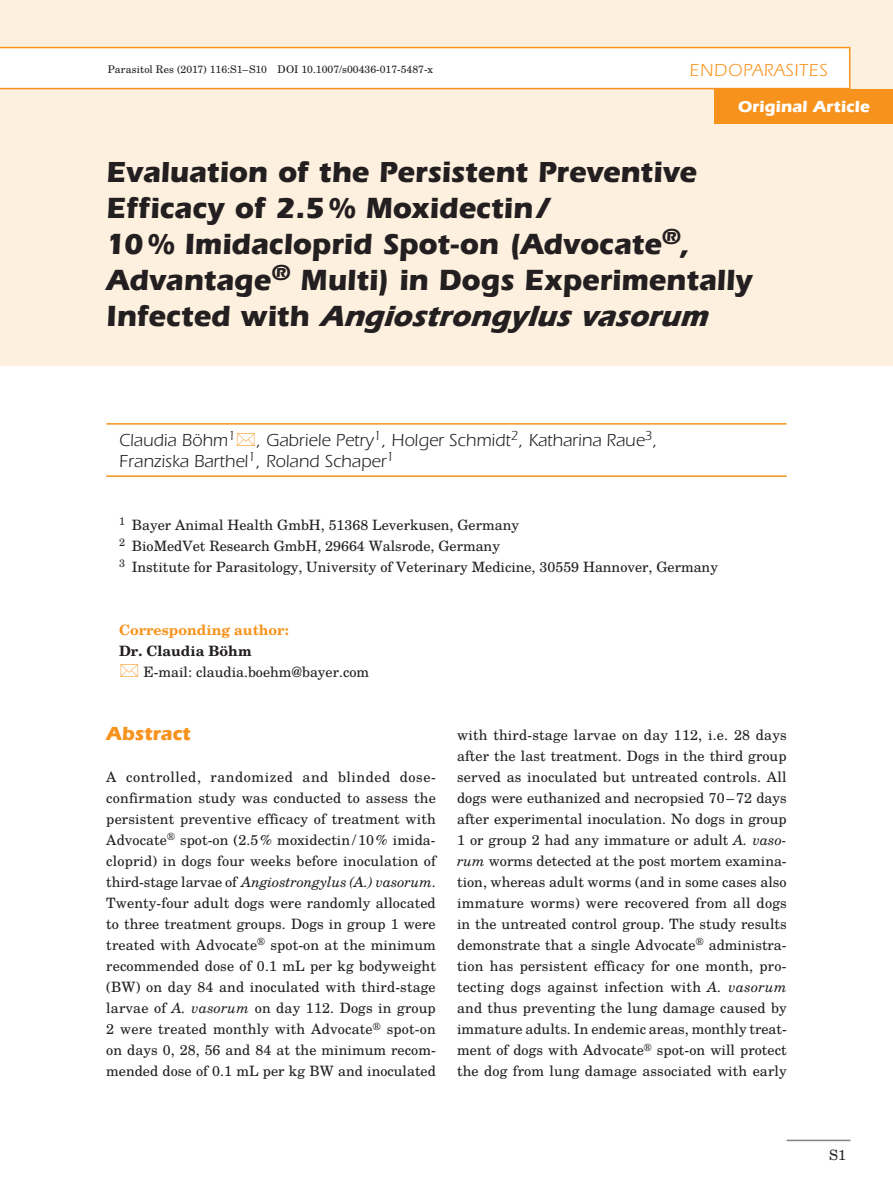
<style>
.page{position:relative;width:893px;height:1187px;background:#fff}
.page>*{position:absolute;margin:0;border:0;box-sizing:border-box;transform-origin:0 0}
.t1{font:700 30px/36px "Qtdlvd Qswkkh Itc Eras";letter-spacing:-.005em;color:#231f20}
.t2{font:700 30px "Mqdhyt Ntyhwv Itc Eras";letter-spacing:-.005em;color:#231f20}
.t3{font:700 19.5px "Qtdlvd Qswkkh Itc Eras";color:#f7931d}
.t4{font:18px/21px "Lkksgh Wmtnmg ITC Eras Std";color:#231f20}
.t5{font:18px "Lkksgh Wmtnmg ITC Eras Std";letter-spacing:.05em;color:#f7931d}
.t6{font:700 16.5px "Qtdlvd Qswkkh Itc Eras";color:#fff}
.t7{font:14.25px/21px "Vyspkx Jmkqdy Te X Gyre Schola";color:#231f20;text-align:justify}
.t8{font:italic 14.25px "Wstfpy Dfrgnx Te X Gyre Schola";letter-spacing:-.005em;color:#231f20}
.t9{font:700 14.25px "Tcnxnh Mddfpn Te X Gyre Schola";color:#f7931d}
.t10{font:700 14.25px "Tcnxnh Mddfpn Te X Gyre Schola";color:#231f20}
.t11{font:10.5px "Vyspkx Jmkqdy Te X Gyre Schola";color:#231f20}
.s1{font-family:"Mqdhyt Ntyhwv Itc Eras"}
.s2{font-style:italic}
.s3{font-family:"Vyspkx Jmkqdy Te X Gyre Schola";font-style:normal}
.s4{font-family:"Wstfpy Dfrgnx Te X Gyre Schola";font-style:italic}
</style>
<div class="page">
<div style="left:0;top:0;width:893px;height:366px;background:#fef0de"></div>
<hr style="left:787px;top:1139px;width:63px;height:1px;background:#808285">
<hr style="left:106px;top:423px;width:681px;height:1px;background:#f7931d">
<hr style="left:106px;top:475px;width:681px;height:2px;background:#f7931d">
<svg style="left:0;top:47px;width:850px;height:42px"></svg>
<div style="left:714px;top:89px;width:179px;height:34px;background:#f7931d"></div>
<p class="t11" style="left:108px;top:61px;width:327px">Parasitol Res (2017) 116:S1–S10 DOI 10.1007/s00436-017-5487-x</p>
<p class="t5" style="left:690px;top:60px;width:129px">Endoparasites</p>
<p class="t6" style="left:738px;top:97px;width:133px">Original Article</p>
<h1 class="t2" style="left:106px;top:154px;width:592px">Evaluation of the Persistent Preventive</h1>
<h1 class="t1" style="left:106px;top:190px;width:648px">Efficacy of 2.5% Moxidectin/<br>10% Imidacloprid Spot-on (Advocate<sup>®</sup><span class="s1">, </span>Advantage<sup>®</sup> Multi) in Dogs Experimentally I n f e c t e d w i t h <span class="s2">Angiostrongylusvasorum</span></h1>
<p class="t4" style="left:119px;top:429px;width:540px">Claudia Böhm<sup>1</sup> , Gabriele Petry<sup>1</sup>, Holger Schmidt<sup>2</sup>, Katharina Raue<sup>3</sup>,<br>Franziska Barthel<sup>1</sup>, Roland Schaper<sup>1</sup></p>
<p class="t7" style="left:119px;top:513px;width:600px;text-align:left"><sup>1</sup> Bayer Animal Health GmbH, 51368 Leverkusen, Germany<br><sup>2</sup> BioMedVet Research GmbH, 29664 Walsrode, Germany<br><sup>3</sup> Institute for Parasitology, University of Veterinary Medicine, 30559 Hannover, Germany</p>
<p class="t9" style="left:119px;top:618px;width:171px">Corresponding author:</p>
<p class="t10" style="left:119px;top:639px;width:134px">Dr. Claudia Böhm</p>
<p class="t7" style="left:144px;top:660px;width:227px">E-mail: claudia.boehm@bayer.com</p>
<h2 class="t3" style="left:106px;top:722px;width:86px">Abstract</h2>
<p class="t7" style="left:106px;top:765px;width:331px">A controlled, randomized and blinded dose&shy;confirmation study was conducted to assess the persistent preventive efficacy of treatment with Advocate<sup>®</sup> spot-on (2.5% moxidectin/10% imida&shy;cloprid) in dogs four weeks before inoculation of</p>
<p class="t8" style="left:106px;top:871px;width:331px"><span class="s3">third-stage larvae of</span> Angiostrongylus (A.) vasorum<span class="s3">.</span></p>
<p class="t7" style="left:106px;top:891px;width:331px">Twenty-four adult dogs were randomly allocated to three treatment groups. Dogs in group 1 were treated with Advocate<sup>®</sup> spot-on at the minimum recommended dose of 0.1 mL per kg bodyweight (BW) on day 84 and inoculated with third-stage larvae of <span class="s4">A. vasorum</span> on day 112. Dogs in group 2 were treated monthly with Advocate<sup>®</sup> spot-on on days 0, 28, 56 and 84 at the minimum recom&shy;mended dose of 0.1 mL per kg BW and inoculated</p>
<p class="t7" style="left:457px;top:723px;width:331px">with third-stage larvae on day 112, i.e. 28 days after the last treatment. Dogs in the third group served as inoculated but untreated controls. All dogs were euthanized and necropsied 70–72 days after experimental inoculation. No dogs in group 1 or group 2 had any immature or adult <span class="s4">A. vaso&shy;rum</span> worms detected at the post mortem examina&shy;tion, whereas adult worms (and in some cases also immature worms) were recovered from all dogs in the untreated control group. The study results demonstrate that a single Advocate<sup>®</sup> administra&shy;tion has persistent efficacy for one month, pro&shy;tecting dogs against infection with <span class="s4">A. vasorum </span>and thus preventing the lung damage caused by immature adults. In endemic areas, monthly treat&shy;ment of dogs with Advocate<sup>®</sup> spot-on will protect the dog from lung damage associated with early</p>
<p class="t7" style="left:829px;top:1143px;width:18px">S1</p>
</div>
